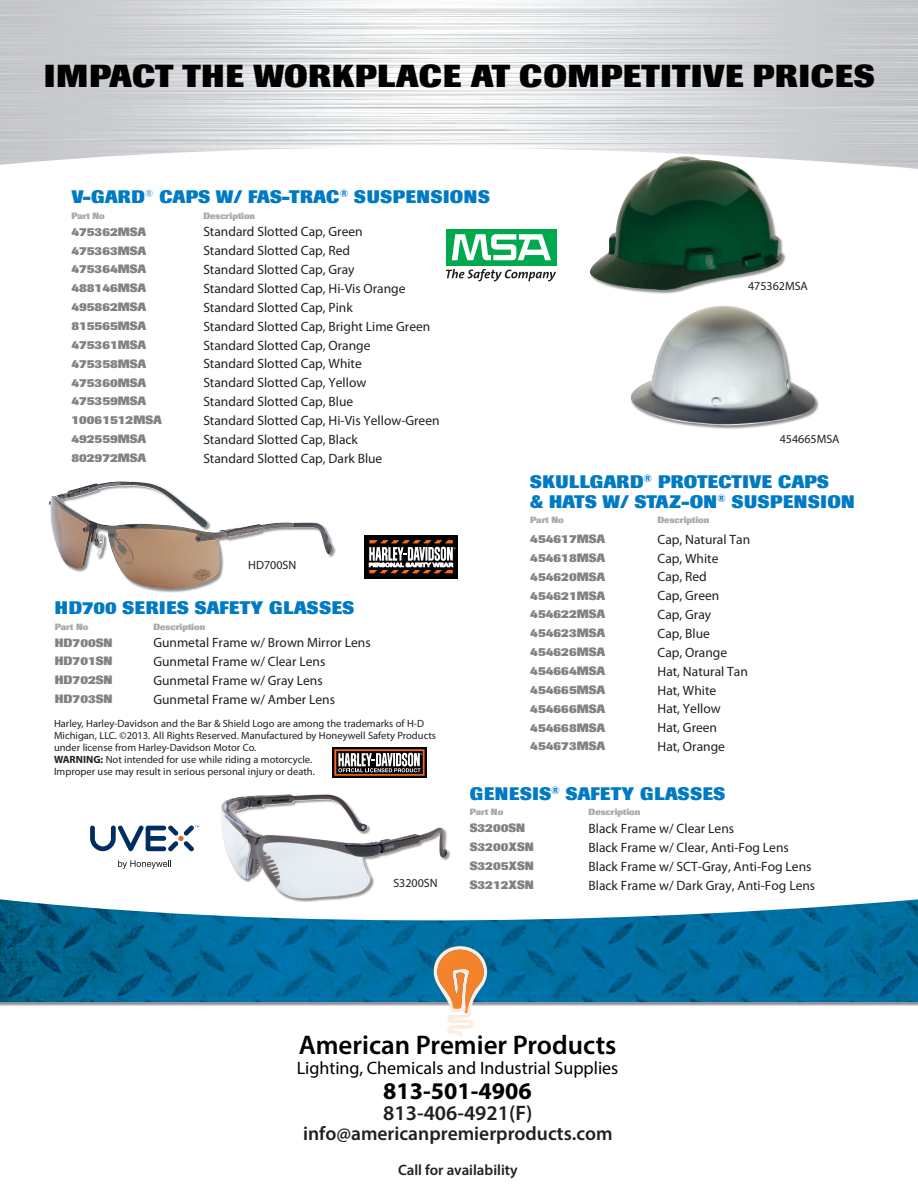
<style>
.page{position:relative;width:918px;height:1188px;background:#fff}
.page>*{position:absolute;margin:0;border:0;box-sizing:border-box;transform-origin:0 0}
.t1{font:800 31.5px "Imago";letter-spacing:.02em;color:#000}
.t2{font:600 27px "Myriad Pro";color:#000}
.t3{font:700 24px "Myriad Pro";color:#000}
.t4{font:600 21px "Myriad Pro";color:#231f20}
.t5{font:600 19.5px "Myriad Pro";color:#231f20}
.Product_Header_NO_RU{font:800 18px "Imago";letter-spacing:.02em;color:#007ac3}
.t6{font:18px "Myriad Pro";color:#000}
.Product_Header_NO_RU-2{font:800 18px "Imago";color:#007ac3}
.t7{font:600 15px "Myriad Pro";color:#231f20}
.Cell_Descriptions{font:13.5px "Myriad Pro";color:#231f20}
.Cell_Description{font:13.5px "Myriad Pro";color:#231f20}
.Cell_Part_No{font:800 12px "Imago";color:#808285}
.t8{font:12px "Myriad Pro";color:#231f20}
.Body{font:10.5px/12px "Myriad Pro";color:#231f20}
.Cell_Header{font:800 9px "Imago";color:#a8a9ad}
.s1{font-weight:700}
</style>
<div class="page">
<div style="left:0;top:893px;width:918px;height:113px;background:#231f20;opacity:.5"></div>
<svg style="left:0;top:893px;width:918px;height:6px"></svg>
<img style="left:0;top:899px;width:918px;height:103px">
<svg style="left:431px;top:944px;width:59px;height:93px"></svg>
<div style="left:446px;top:229px;width:110px;height:37px;background:#00a94e"></div>
<svg style="left:452px;top:234px;width:99px;height:26px"></svg>
<svg style="left:446px;top:269px;width:110px;height:12px"></svg>
<div style="left:631px;top:306px;width:188px;height:123px;background:#231f20;opacity:.5"></div>
<img style="left:630px;top:306px;width:187px;height:121px">
<div style="left:590px;top:157px;width:196px;height:137px;background:#231f20;opacity:.5"></div>
<img style="left:589px;top:156px;width:193px;height:136px">
<svg style="left:90px;top:826px;width:109px;height:25px"></svg>
<svg style="left:118px;top:860px;width:53px;height:9px"></svg>
<div style="left:222px;top:794px;width:229px;height:108px;background:#231f20;opacity:.5"></div>
<img style="left:222px;top:794px;width:226px;height:105px">
<div style="left:364px;top:535px;width:94px;height:43px;background:#040101"></div>
<svg style="left:369px;top:540px;width:86px;height:33px"></svg>
<div style="left:332px;top:747px;width:95px;height:31px;background:#040101"></div>
<svg style="left:334px;top:749px;width:91px;height:27px"></svg>
<div style="left:49px;top:482px;width:288px;height:110px;background:#231f20;opacity:.5"></div>
<img style="left:49px;top:482px;width:284px;height:107px">
<p class="t1" style="left:44px;top:57px;width:832px">IMPACT THE WORKPLACE AT COMPETITIVE PRICES</p>
<p class="Product_Header_NO_RU" style="left:71px;top:186px;width:420px">V-GARD<sup>®</sup> CAPS W/ FAS-TRAC<sup>®</sup> SUSPENSIONS</p>
<p class="Cell_Header" style="left:71px;top:210px;width:35px">Part No</p>
<p class="Cell_Header" style="left:203px;top:210px;width:53px">Description</p>
<p class="Cell_Part_No" style="left:71px;top:224px;width:77px">475362MSA</p>
<p class="Cell_Descriptions" style="left:203px;top:224px;width:161px">Standard Slotted Cap, Green</p>
<p class="Cell_Part_No" style="left:71px;top:243px;width:77px">475363MSA</p>
<p class="Cell_Descriptions" style="left:203px;top:242px;width:148px">Standard Slotted Cap, Red</p>
<p class="Cell_Part_No" style="left:71px;top:262px;width:77px">475364MSA</p>
<p class="Cell_Descriptions" style="left:203px;top:261px;width:153px">Standard Slotted Cap, Gray</p>
<p class="Cell_Part_No" style="left:71px;top:281px;width:77px">488146MSA</p>
<p class="Cell_Descriptions" style="left:203px;top:280px;width:204px">Standard Slotted Cap, Hi-Vis Orange</p>
<p class="Cell_Part_No" style="left:71px;top:300px;width:77px">495862MSA</p>
<p class="Cell_Descriptions" style="left:203px;top:299px;width:151px">Standard Slotted Cap, Pink</p>
<p class="Cell_Part_No" style="left:71px;top:319px;width:77px">815565MSA</p>
<p class="Cell_Descriptions" style="left:203px;top:318px;width:229px">Standard Slotted Cap, Bright Lime Green</p>
<p class="Cell_Part_No" style="left:71px;top:337px;width:77px">475361MSA</p>
<p class="Cell_Descriptions" style="left:203px;top:337px;width:169px">Standard Slotted Cap, Orange</p>
<p class="Cell_Part_No" style="left:71px;top:356px;width:77px">475358MSA</p>
<p class="Cell_Descriptions" style="left:203px;top:356px;width:160px">Standard Slotted Cap, White</p>
<p class="Cell_Part_No" style="left:71px;top:375px;width:77px">475360MSA</p>
<p class="Cell_Descriptions" style="left:203px;top:374px;width:165px">Standard Slotted Cap, Yellow</p>
<p class="Cell_Part_No" style="left:71px;top:394px;width:77px">475359MSA</p>
<p class="Cell_Descriptions" style="left:203px;top:393px;width:151px">Standard Slotted Cap, Blue</p>
<p class="Cell_Part_No" style="left:71px;top:413px;width:92px">10061512MSA</p>
<p class="Cell_Descriptions" style="left:203px;top:412px;width:238px">Standard Slotted Cap, Hi-Vis Yellow-Green</p>
<p class="Cell_Part_No" style="left:71px;top:432px;width:77px">492559MSA</p>
<p class="Cell_Descriptions" style="left:203px;top:431px;width:156px">Standard Slotted Cap, Black</p>
<p class="Cell_Part_No" style="left:71px;top:451px;width:77px">802972MSA</p>
<p class="Cell_Descriptions" style="left:203px;top:450px;width:181px">Standard Slotted Cap, Dark Blue</p>
<p class="t8" style="left:248px;top:557px;width:50px">HD700SN</p>
<p class="Product_Header_NO_RU" style="left:55px;top:597px;width:301px">HD700 SERIES SAFETY GLASSES</p>
<p class="Cell_Header" style="left:55px;top:621px;width:35px">Part No</p>
<p class="Cell_Header" style="left:153px;top:621px;width:53px">Description</p>
<p class="Cell_Part_No" style="left:55px;top:635px;width:59px">HD700SN</p>
<p class="Cell_Descriptions" style="left:153px;top:634px;width:219px">Gunmetal Frame w/ Brown Mirror Lens</p>
<p class="Cell_Part_No" style="left:55px;top:654px;width:59px">HD701SN</p>
<p class="Cell_Descriptions" style="left:153px;top:653px;width:174px">Gunmetal Frame w/ Clear Lens</p>
<p class="Cell_Part_No" style="left:55px;top:673px;width:59px">HD702SN</p>
<p class="Cell_Descriptions" style="left:153px;top:672px;width:171px">Gunmetal Frame w/ Gray Lens</p>
<p class="Cell_Part_No" style="left:55px;top:692px;width:59px">HD703SN</p>
<p class="Cell_Descriptions" style="left:153px;top:691px;width:183px">Gunmetal Frame w/ Amber Lens</p>
<p class="Body" style="left:54px;top:718px;width:384px">Harley, Harley-Davidson and the Bar &amp; Shield Logo are among the trademarks of H-D Michigan, LLC. ©2013. All Rights Reserved. Manufactured by Honeywell Safety Products under license from Harley-Davidson Motor Co.<br><span class="s1">WARNING:</span> Not intended for use while riding a motorcycle.<br>Improper use may result in serious personal injury or death.</p>
<p class="t8" style="left:748px;top:279px;width:61px">475362MSA</p>
<p class="t8" style="left:780px;top:431px;width:61px">454665MSA</p>
<p class="Product_Header_NO_RU-2" style="left:530px;top:471px;width:300px">SKULLGARD<sup>®</sup> PROTECTIVE CAPS</p>
<p class="Product_Header_NO_RU" style="left:530px;top:490px;width:326px">&amp; HATS W/ STAZ-ON<sup>®</sup> SUSPENSION</p>
<p class="Cell_Header" style="left:530px;top:515px;width:35px">Part No</p>
<p class="Cell_Header" style="left:658px;top:515px;width:53px">Description</p>
<p class="Cell_Part_No" style="left:530px;top:532px;width:77px">454617MSA</p>
<p class="Cell_Description" style="left:658px;top:531px;width:94px">Cap, Natural Tan</p>
<p class="Cell_Part_No" style="left:530px;top:550px;width:77px">454618MSA</p>
<p class="Cell_Description" style="left:658px;top:550px;width:62px">Cap, White</p>
<p class="Cell_Part_No" style="left:530px;top:569px;width:77px">454620MSA</p>
<p class="Cell_Description" style="left:658px;top:569px;width:51px">Cap, Red</p>
<p class="Cell_Part_No" style="left:530px;top:588px;width:77px">454621MSA</p>
<p class="Cell_Description" style="left:658px;top:587px;width:63px">Cap, Green</p>
<p class="Cell_Part_No" style="left:530px;top:607px;width:77px">454622MSA</p>
<p class="Cell_Description" style="left:658px;top:606px;width:55px">Cap, Gray</p>
<p class="Cell_Part_No" style="left:530px;top:626px;width:77px">454623MSA</p>
<p class="Cell_Description" style="left:658px;top:625px;width:54px">Cap, Blue</p>
<p class="Cell_Part_No" style="left:530px;top:645px;width:77px">454626MSA</p>
<p class="Cell_Description" style="left:658px;top:644px;width:71px">Cap, Orange</p>
<p class="Cell_Part_No" style="left:530px;top:664px;width:77px">454664MSA</p>
<p class="Cell_Description" style="left:658px;top:663px;width:92px">Hat, Natural Tan</p>
<p class="Cell_Part_No" style="left:530px;top:682px;width:77px">454665MSA</p>
<p class="Cell_Description" style="left:658px;top:682px;width:60px">Hat, White</p>
<p class="Cell_Part_No" style="left:530px;top:701px;width:77px">454666MSA</p>
<p class="Cell_Description" style="left:658px;top:701px;width:65px">Hat, Yellow</p>
<p class="Cell_Part_No" style="left:530px;top:720px;width:77px">454668MSA</p>
<p class="Cell_Description" style="left:658px;top:719px;width:61px">Hat, Green</p>
<p class="Cell_Part_No" style="left:530px;top:739px;width:77px">454673MSA</p>
<p class="Cell_Description" style="left:658px;top:738px;width:69px">Hat, Orange</p>
<p class="t8" style="left:393px;top:876px;width:46px">S3200SN</p>
<p class="Product_Header_NO_RU" style="left:470px;top:783px;width:257px">GENESIS<sup>®</sup> SAFETY GLASSES</p>
<p class="Cell_Header" style="left:470px;top:807px;width:35px">Part No</p>
<p class="Cell_Header" style="left:589px;top:807px;width:53px">Description</p>
<p class="Cell_Part_No" style="left:470px;top:821px;width:57px">S3200SN</p>
<p class="Cell_Description" style="left:589px;top:820px;width:147px">Black Frame w/ Clear Lens</p>
<p class="Cell_Part_No" style="left:470px;top:840px;width:66px">S3200XSN</p>
<p class="Cell_Description" style="left:589px;top:839px;width:202px">Black Frame w/ Clear, Anti-Fog Lens</p>
<p class="Cell_Part_No" style="left:470px;top:859px;width:66px">S3205XSN</p>
<p class="Cell_Description" style="left:589px;top:858px;width:224px">Black Frame w/ SCT-Gray, Anti-Fog Lens</p>
<p class="Cell_Part_No" style="left:470px;top:877px;width:66px">S3212XSN</p>
<p class="Cell_Description" style="left:589px;top:877px;width:228px">Black Frame w/ Dark Gray, Anti-Fog Lens</p>
<p class="t2" style="left:299px;top:1028px;width:319px">American Premier Products</p>
<p class="t6" style="left:297px;top:1057px;width:323px">Lighting, Chemicals and Industrial Supplies</p>
<p class="t3" style="left:383px;top:1076px;width:150px">813-501-4906</p>
<p class="t4" style="left:383px;top:1100px;width:151px">813-406-4921(F)</p>
<p class="t5" style="left:303px;top:1121px;width:311px">info@americanpremierproducts.com</p>
<p class="t7" style="left:398px;top:1161px;width:121px">Call for availability</p>
</div>
